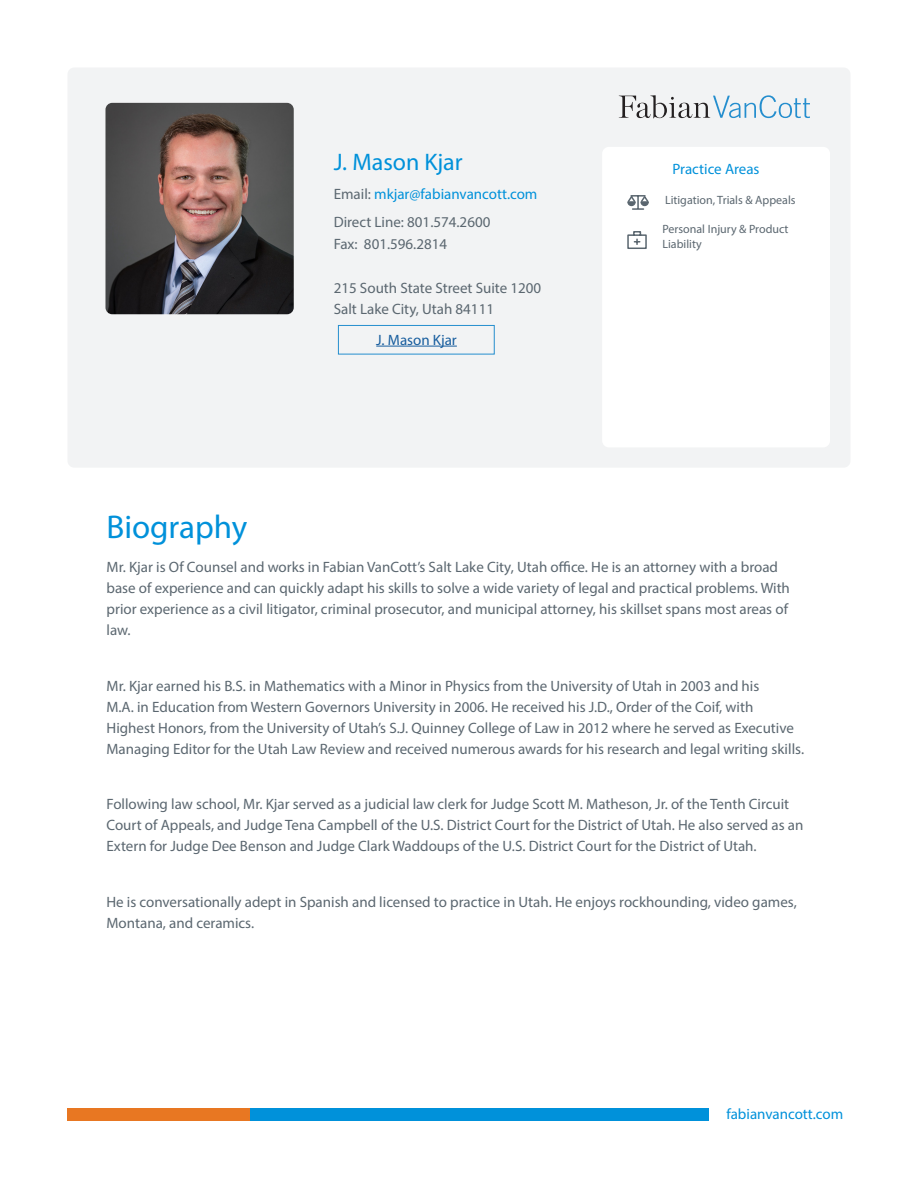
<style>
.page{position:relative;width:918px;height:1188px;background:#fff}
.page>*{position:absolute;margin:0;border:0;box-sizing:border-box;transform-origin:0 0}
.Blue_Header{font:33px "Myriad Pro";color:#0091da}
.t1{font:24px "Myriad Pro";color:#0091da}
.body{font:15px/21px "Myriad Pro";color:#5b6770}
.t2{font:15px "Myriad Pro";color:#0091da}
.t3{font:15px "Myriad Pro";color:#175d9e}
.t4{font:12px/15px "Myriad Pro";color:#5b6770}
.s1{color:#5b6770}
</style>
<div class="page">
<div style="left:68px;top:68px;width:782px;height:400px;background:#f2f3f4;border-radius:7px"></div>
<div style="left:602px;top:147px;width:228px;height:300px;background:#fff;border-radius:7px"></div>
<img style="left:105px;top:103px;width:189px;height:211px">
<svg style="left:619px;top:95px;width:191px;height:24px"></svg>
<div style="left:128px;top:1108px;width:580px;height:12px;background:#0091da"></div>
<div style="left:68px;top:1108px;width:182px;height:12px;background:#e87722"></div>
<svg style="left:627px;top:195px;width:22px;height:15px"></svg>
<svg style="left:627px;top:231px;width:20px;height:18px"></svg>
<hr style="left:376px;top:346px;width:81px;height:1px;background:#175d9e">
<div style="left:338px;top:325px;width:157px;height:29px;border:1px solid #258ece"></div>
<p class="t1" style="left:334px;top:147px;width:130px">J. Mason Kjar</p>
<p class="t2" style="left:334px;top:185px;width:205px"><span class="s1">Email:</span> mkjar@fabianvancott.com</p>
<p class="body" style="left:334px;top:212px;width:158px">Direct Line: 801.574.2600</p>
<p class="body" style="left:334px;top:233px;width:115px">Fax: 801.596.2814</p>
<p class="body" style="left:334px;top:277px;width:209px">215 South State Street Suite 1200</p>
<p class="body" style="left:334px;top:299px;width:162px">Salt Lake City, Utah 84111</p>
<p class="t3" style="left:376px;top:330px;width:82px">J. Mason Kjar</p>
<p class="t2" style="left:672px;top:160px;width:89px">Practice Areas</p>
<p class="t4" style="left:665px;top:192px;width:132px">Litigation, Trials &amp; Appeals</p>
<p class="t4" style="left:663px;top:221px;width:128px">Personal Injury &amp; Product<br>Liability</p>
<p class="Blue_Header" style="left:106px;top:506px;width:142px">Biography</p>
<p class="body" style="left:106px;top:556px;width:685px">Mr. Kjar is Of Counsel and works in Fabian VanCott’s Salt Lake City, Utah office. He is an attorney with a broad base of experience and can quickly adapt his skills to solve a wide variety of legal and practical problems. With prior experience as a civil litigator, criminal prosecutor, and municipal attorney, his skillset spans most areas of law.</p>
<p class="body" style="left:106px;top:675px;width:699px">Mr. Kjar earned his B.S. in Mathematics with a Minor in Physics from the University of Utah in 2003 and his<br>M.A. in Education from Western Governors University in 2006. He received his J.D., Order of the Coif, with Highest Honors, from the University of Utah’s S.J. Quinney College of Law in 2012 where he served as Executive Managing Editor for the Utah Law Review and received numerous awards for his research and legal writing skills.</p>
<p class="body" style="left:106px;top:793px;width:699px">Following law school, Mr. Kjar served as a judicial law clerk for Judge Scott M. Matheson, Jr. of the Tenth Circuit<br>Court of Appeals, and Judge Tena Campbell of the U.S. District Court for the District of Utah. He also served as an<br>Extern for Judge Dee Benson and Judge Clark Waddoups of the U.S. District Court for the District of Utah.</p>
<p class="body" style="left:106px;top:891px;width:692px">He is conversationally adept in Spanish and licensed to practice in Utah. He enjoys rockhounding, video games,<br>Montana, and ceramics.</p>
<p class="t2" style="left:726px;top:1105px;width:118px">fabianvancott.com</p>
</div>
